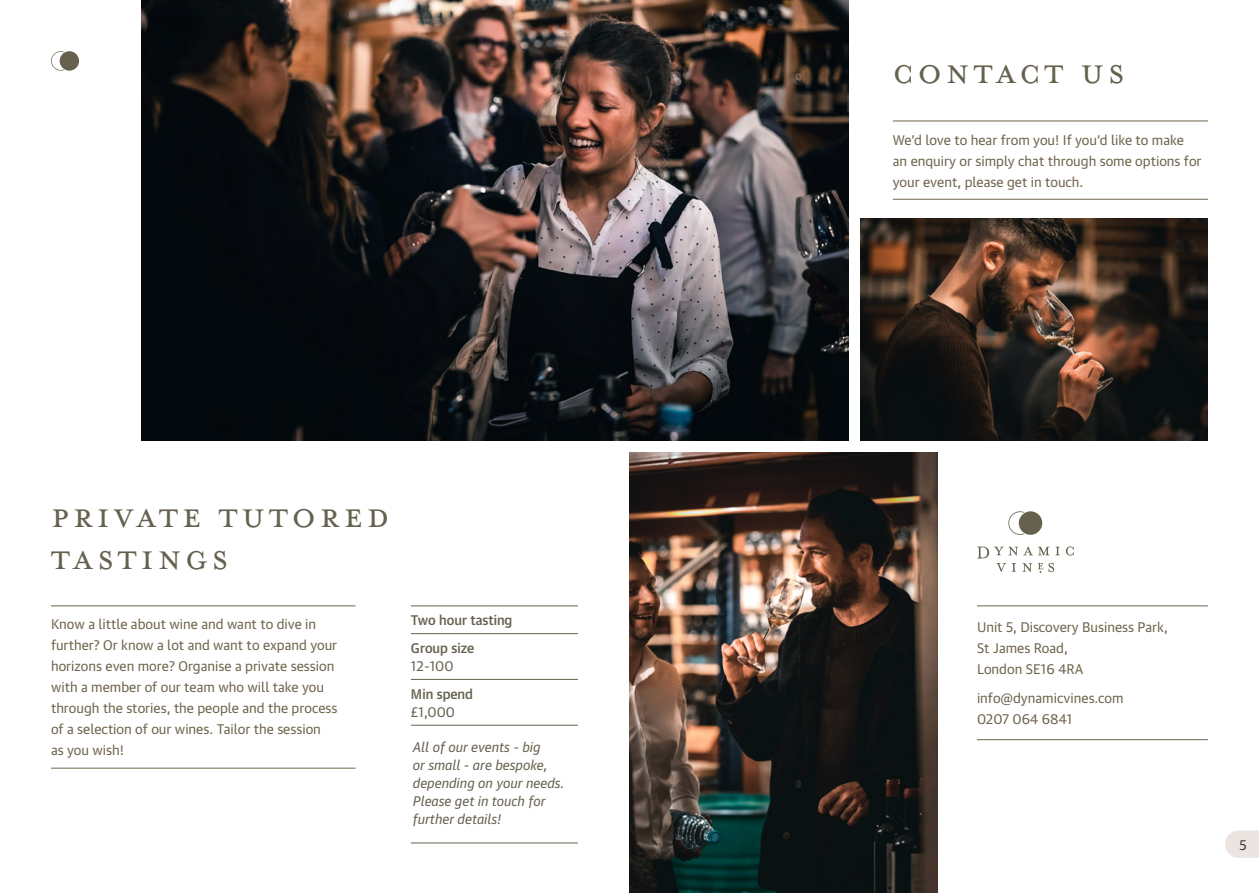
<style>
.page{position:relative;width:1259px;height:893px;background:#fff}
.page>*{position:absolute;margin:0;border:0;box-sizing:border-box;transform-origin:0 0}
.t1{font:40.5px/42px "Mrs Eaves All Small Caps OT";letter-spacing:.1em;color:#66614f}
.t2{font:13.5px/21px "Guardian Text Sans";color:#6f654d}
.t3{font:italic 13.5px/18px "Guardian Text Sans";color:#66614f}
.t4{font:500 13.5px/27.8px "Guardian Text Sans";color:#66614f}
.t5{font:13.5px "Guardian Text Sans";color:#66614f}
.t6{font:13.5px "Guardian Text Sans";color:#413636}
</style>
<div class="page">
<img style="left:141px;top:1px;width:707px;height:439px">
<img style="left:860px;top:219px;width:348px;height:221px">
<img style="left:629px;top:453px;width:309px;height:440px">
<svg style="left:1066px;top:546px;width:7px;height:10px"></svg>
<svg style="left:977px;top:546px;width:83px;height:27px"></svg>
<svg style="left:1008px;top:511px;width:35px;height:24px"></svg>
<hr style="left:51px;top:606px;width:304px;height:1px;background:#6f654d">
<hr style="left:893px;top:121px;width:315px;height:1px;background:#6f654d">
<hr style="left:977px;top:606px;width:231px;height:1px;background:#6f654d">
<hr style="left:51px;top:768px;width:304px;height:1px;background:#6f654d">
<hr style="left:893px;top:199px;width:315px;height:1px;background:#6f654d">
<hr style="left:977px;top:739px;width:231px;height:1px;background:#6f654d">
<svg style="left:51px;top:51px;width:28px;height:20px"></svg>
<svg style="left:1225px;top:830px;width:34px;height:28px"></svg>
<hr style="left:411px;top:725px;width:167px;height:1px;background:#66614f">
<hr style="left:411px;top:843px;width:167px;height:1px;background:#66614f">
<hr style="left:411px;top:606px;width:167px;height:1px;background:#66614f">
<hr style="left:411px;top:633px;width:167px;height:1px;background:#66614f">
<hr style="left:411px;top:679px;width:167px;height:1px;background:#66614f">
<h1 class="t1" style="left:51px;top:495px;width:340px">private tutored tastings</h1>
<p class="t2" style="left:51px;top:613px;width:288px">Know a little about wine and want to dive in further? Or know a lot and want to expand your horizons even more? Organise a private session with a member of our team who will take you through the stories, the people and the process of a selection of our wines. Tailor the session<br>as you wish!</p>
<p class="t4" style="left:411px;top:605px;width:103px">Two hour tasting<br>Group size</p>
<p class="t5" style="left:411px;top:655px;width:44px">12-100</p>
<p class="t4" style="left:411px;top:678px;width:64px">Min spend</p>
<p class="t5" style="left:411px;top:701px;width:46px">£1,000</p>
<p class="t3" style="left:413px;top:737px;width:153px">All of our events - big<br>or small - are bespoke, depending on your needs.<br>Please get in touch for further details!</p>
<h1 class="t1" style="left:893px;top:50px;width:233px">contact us</h1>
<p class="t2" style="left:893px;top:128px;width:310px">We’d love to hear from you! If you’d like to make an enquiry or simply chat through some options for your event, please get in touch.</p>
<p class="t2" style="left:977px;top:615px;width:192px">Unit 5, Discovery Business Park,<br>St James Road,<br>London SE16 4RA</p>
<p class="t2" style="left:977px;top:687px;width:148px">info@dynamicvines.com<br>0207 064 6841</p>
<p class="t6" style="left:1239px;top:834px;width:9px">5</p>
</div>
